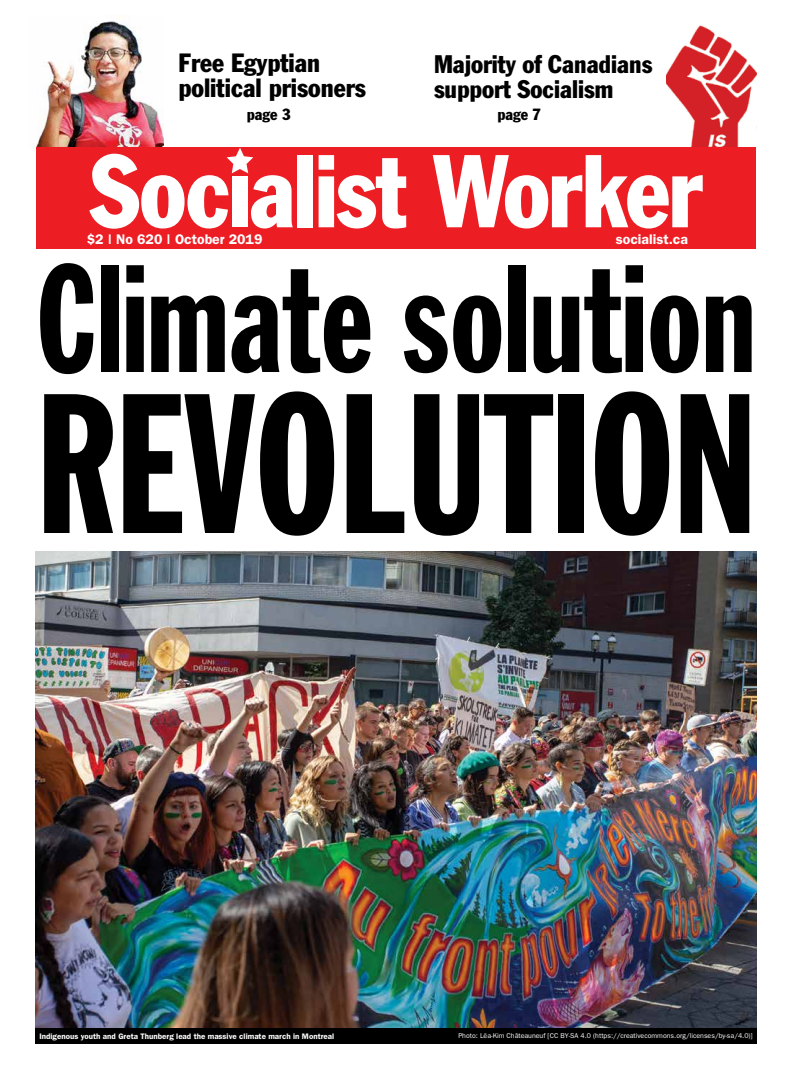
<style>
.page{position:relative;width:792px;height:1080px;background:#fff}
.page>*{position:absolute;margin:0;border:0;box-sizing:border-box;transform-origin:0 0}
.t1{font:195px "Franklin Gothic Extra Cond";color:#000}
.t2{font:150px "Franklin Gothic Extra Cond";color:#000}
.t3{font:condensed 26px/25px "Franklin Gothic";color:#000}
.t4{font:condensed 25px/25px "Franklin Gothic";color:#000}
.t5{font:condensed 16px "Franklin Gothic";color:#000}
.t6{font:600 14px "Franklin Gothic";color:#fff}
.t7{font:600 8px "Franklin Gothic";color:#fff}
.t8{font:7px "Franklin Gothic";color:#fff}
</style>
<div class="page">
<div style="left:36px;top:147px;width:720px;height:102px;background:#ed1d24"></div>
<div style="left:298px;top:155px;width:15px;height:72px;background:#fff"></div>
<svg style="left:319px;top:155px;width:87px;height:74px"></svg>
<svg style="left:433px;top:155px;width:270px;height:74px"></svg>
<svg style="left:89px;top:148px;width:204px;height:81px"></svg>
<img style="left:36px;top:16px;width:128px;height:131px">
<img style="left:36px;top:552px;width:720px;height:476px">
<div style="left:410px;top:1028px;width:346px;height:16px;background:#000"></div>
<div style="left:36px;top:1028px;width:378px;height:16px;background:#000"></div>
<img style="left:666px;top:25px;width:90px;height:122px">
<h3 class="t3" style="left:179px;top:50px;width:189px">Free Egyptian political prisoners</h3>
<h3 class="t5" style="left:247px;top:105px;width:45px">page 3</h3>
<h3 class="t5" style="left:497px;top:105px;width:45px">page 7</h3>
<h3 class="t4" style="left:434px;top:52px;width:220px">Majority of Canadians support Socialism</h3>
<h3 class="t6" style="left:87px;top:230px;width:177px">$2 | No 620 | October 2019</h3>
<h3 class="t6" style="left:616px;top:230px;width:74px">socialist.ca</h3>
<h2 class="t2" style="left:37px;top:239px;width:720px">Climate solution</h2>
<h1 class="t1" style="left:36px;top:360px;width:722px">REVOLUTION</h1>
<p class="t7" style="left:39px;top:1032px;width:296px">Indigenous youth and Greta Thunberg lead the massive climate march in Montreal</p>
<p class="t8" style="left:458px;top:1031px;width:296px">Photo: Lëa-Kim Châteauneuf [CC BY-SA 4.0 (https://creativecommons.org/licenses/by-sa/4.0)]</p>
</div>
